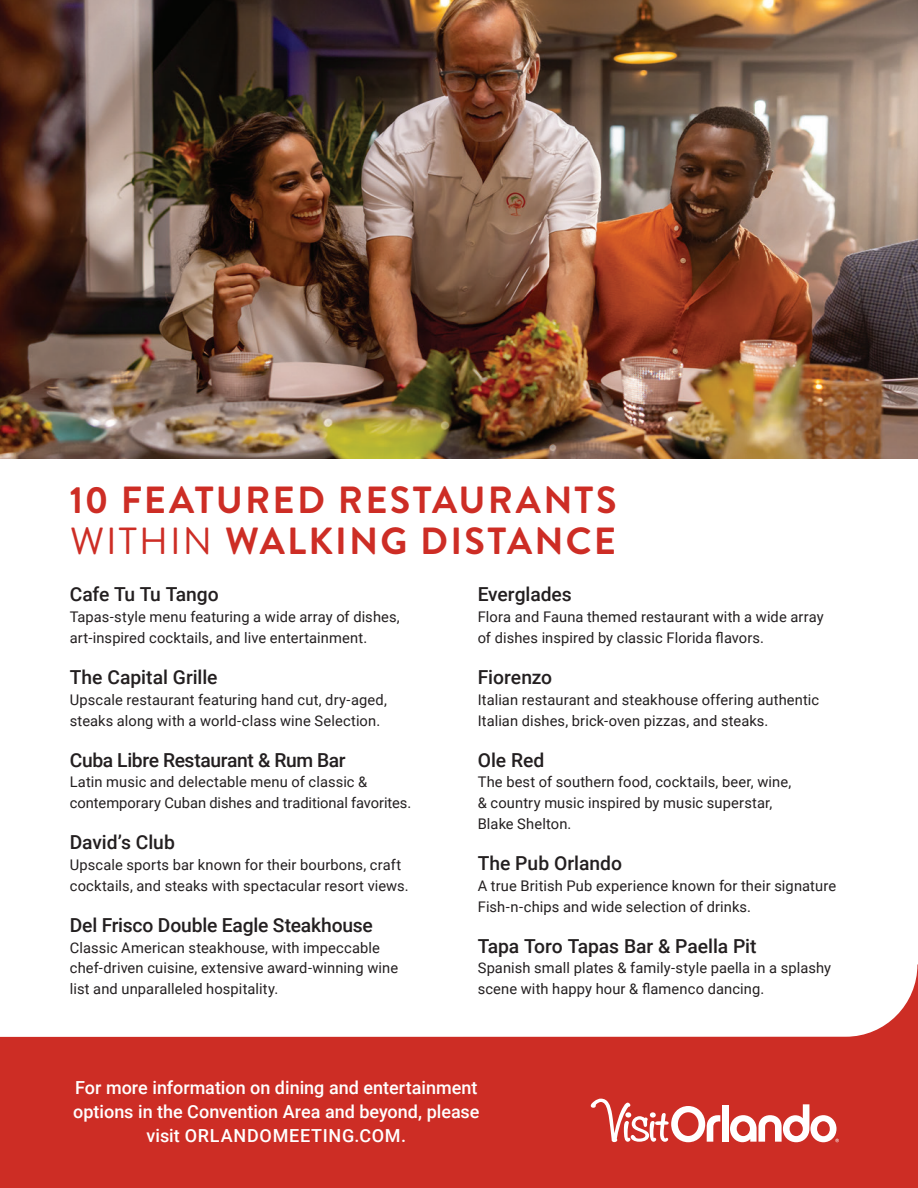
<style>
.page{position:relative;width:918px;height:1188px;background:#fff}
.page>*{position:absolute;margin:0;border:0;box-sizing:border-box;transform-origin:0 0}
.t1{font:700 37.8px/40.5px "Brandon Grotesque";letter-spacing:.06em;color:#cd2d25}
.t2{font:500 19.35px "Roboto";letter-spacing:-.005em;color:#231f20}
.t3{font:500 18px/24px "Roboto";color:#fff;text-align:center}
.t4{font:14.7px/20.9px "Roboto";letter-spacing:.005em;color:#231f20}
.s1{font-weight:400}
</style>
<div class="page">
<svg style="left:0;top:964px;width:918px;height:224px;fill:#cd2d25"></svg>
<img style="left:0;top:0;width:918px;height:459px">
<svg style="left:590px;top:1099px;width:130px;height:43px"></svg>
<div style="left:722px;top:1105px;width:7px;height:37px;background:#fff"></div>
<svg style="left:730px;top:1104px;width:109px;height:38px"></svg>
<h1 class="t1" style="left:70px;top:481px;width:548px">10 FEATURED RESTAURANTS<br><span class="s1">WITHIN</span> WALKING DISTANCE</h1>
<h2 class="t2" style="left:70px;top:581px;width:150px">Cafe Tu Tu Tango</h2>
<p class="t4" style="left:70px;top:606px;width:331px">Tapas-style menu featuring a wide array of dishes, art-inspired cocktails, and live entertainment.</p>
<h2 class="t2" style="left:70px;top:664px;width:149px">The Capital Grille</h2>
<p class="t4" style="left:70px;top:689px;width:319px">Upscale restaurant featuring hand cut, dry-aged, steaks along with a world-class wine Selection.</p>
<h2 class="t2" style="left:70px;top:746px;width:277px">Cuba Libre Restaurant &amp; Rum Bar</h2>
<p class="t4" style="left:70px;top:771px;width:343px">Latin music and delectable menu of classic &amp; contemporary Cuban dishes and traditional favorites.</p>
<h2 class="t2" style="left:70px;top:829px;width:107px">David’s Club</h2>
<p class="t4" style="left:70px;top:854px;width:340px">Upscale sports bar known for their bourbons, craft cocktails, and steaks with spectacular resort views.</p>
<h2 class="t2" style="left:70px;top:911px;width:305px">Del Frisco Double Eagle Steakhouse</h2>
<p class="t4" style="left:70px;top:936px;width:330px">Classic American steakhouse, with impeccable chef-driven cuisine, extensive award-winning wine list and unparalleled hospitality.</p>
<h2 class="t2" style="left:478px;top:581px;width:96px">Everglades</h2>
<p class="t4" style="left:478px;top:606px;width:347px">Flora and Fauna themed restaurant with a wide array of dishes inspired by classic Florida flavors.</p>
<h2 class="t2" style="left:478px;top:664px;width:76px">Fiorenzo</h2>
<p class="t4" style="left:478px;top:689px;width:343px">Italian restaurant and steakhouse offering authentic<br>Italian dishes, brick-oven pizzas, and steaks.</p>
<h2 class="t2" style="left:478px;top:746px;width:68px">Ole Red</h2>
<p class="t4" style="left:478px;top:771px;width:315px">The best of southern food, cocktails, beer, wine, &amp; country music inspired by music superstar,<br>Blake Shelton.</p>
<h2 class="t2" style="left:478px;top:850px;width:146px">The Pub Orlando</h2>
<p class="t4" style="left:478px;top:875px;width:360px">A true British Pub experience known for their signature<br>Fish-n-chips and wide selection of drinks.</p>
<h2 class="t2" style="left:478px;top:932px;width:280px">Tapa Toro Tapas Bar &amp; Paella Pit</h2>
<p class="t4" style="left:478px;top:957px;width:355px">Spanish small plates &amp; family-style paella in a splashy scene with happy hour &amp; flamenco dancing.</p>
<p class="t3" style="left:73px;top:1075px;width:408px">For more information on dining and entertainment options in the Convention Area and beyond, please visit ORLANDOMEETING.COM.</p>
</div>
